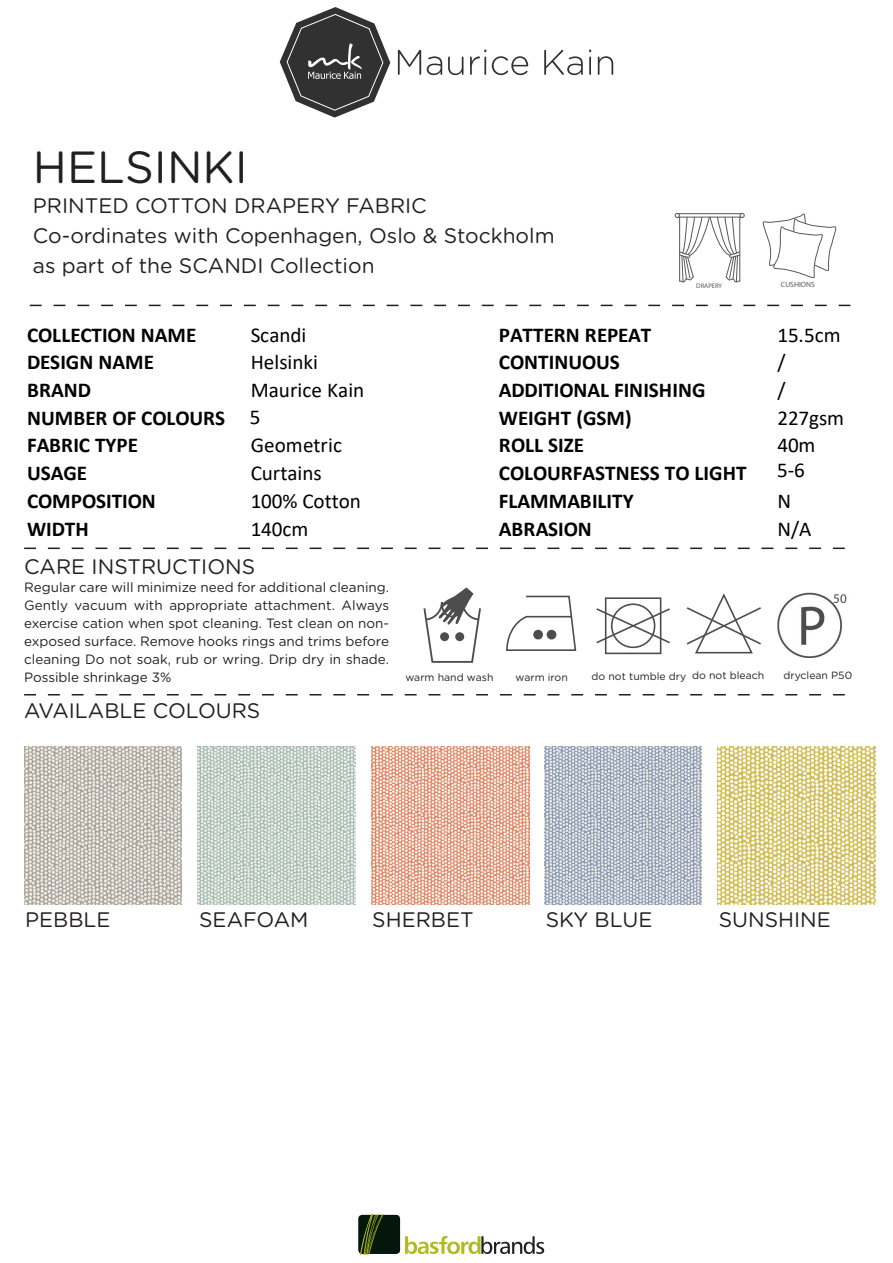
<style>
.page{position:relative;width:893px;height:1263px;background:#fff}
.page>*{position:absolute;margin:0;border:0;box-sizing:border-box;transform-origin:0 0}
.t1{font:45px "Gotham Rounded";color:#231f20}
.t2{font:700 21.15px "Calibri";letter-spacing:-.005em;color:#000}
.t3{font:21.15px "Calibri";color:#000}
.t4{font:21px "Gotham Rounded";color:#231f20}
.t5{font:13.5px/18px "Gotham Rounded";color:#231f20;text-align:justify}
.t6{font:10.5px "Gotham Rounded";color:#231f20}
.t7{font:7.65px "Myriad Pro";color:#58595b}
.t8{font:6.6px "Myriad Pro";color:#58595b}
.s1{font-weight:400}
</style>
<div class="page">
<svg style="left:280px;top:7px;width:110px;height:111px"></svg>
<svg style="left:398px;top:50px;width:23px;height:25px"></svg>
<svg style="left:427px;top:56px;width:15px;height:19px"></svg>
<svg style="left:448px;top:57px;width:15px;height:18px"></svg>
<svg style="left:470px;top:49px;width:16px;height:26px"></svg>
<svg style="left:492px;top:56px;width:36px;height:19px"></svg>
<svg style="left:544px;top:50px;width:39px;height:25px"></svg>
<svg style="left:589px;top:49px;width:2px;height:26px"></svg>
<svg style="left:598px;top:56px;width:15px;height:19px"></svg>
<svg style="left:675px;top:213px;width:70px;height:70px"></svg>
<svg style="left:762px;top:213px;width:75px;height:66px"></svg>
<svg style="left:30px;top:305px;width:820px;height:1px"></svg>
<svg style="left:24px;top:547px;width:821px;height:2px"></svg>
<svg style="left:506px;top:595px;width:71px;height:56px"></svg>
<svg style="left:596px;top:607px;width:74px;height:38px"></svg>
<div style="left:605px;top:597px;width:56px;height:57px;border:2px solid #4d4d4d"></div>
<div style="left:611px;top:603px;width:44px;height:45px;border:2px solid #4d4d4d;border-radius:50%"></div>
<svg style="left:687px;top:595px;width:74px;height:59px"></svg>
<img style="left:777px;top:592px;width:70px;height:65px">
<svg style="left:423px;top:587px;width:58px;height:76px"></svg>
<svg style="left:24px;top:694px;width:821px;height:1px"></svg>
<div style="left:358px;top:1215px;width:42px;height:39px;background:#05170c;border-radius:4px"></div>
<img style="left:360px;top:1215px;width:23px;height:39px">
<svg style="left:405px;top:1236px;width:139px;height:18px"></svg>
<img style="left:24px;top:747px;width:158px;height:157px">
<img style="left:198px;top:747px;width:157px;height:157px">
<img style="left:371px;top:747px;width:158px;height:157px">
<img style="left:544px;top:747px;width:158px;height:157px">
<img style="left:718px;top:747px;width:157px;height:157px">
<p class="t1" style="left:33px;top:136px;width:216px">HELSINKI</p>
<p class="t4" style="left:33px;top:191px;width:395px">PRINTED COTTON DRAPERY FABRIC</p>
<p class="t4" style="left:33px;top:221px;width:523px">Co-ordinates with Copenhagen, Oslo &amp; Stockholm</p>
<p class="t4" style="left:33px;top:251px;width:343px">as part of the SCANDI Collection</p>
<p class="t8" style="left:696px;top:282px;width:27px">DRAPERY</p>
<p class="t7" style="left:781px;top:280px;width:35px">CUSHIONS</p>
<p class="t2" style="left:27px;top:320px;width:171px">COLLECTION NAME</p>
<p class="t3" style="left:251px;top:320px;width:57px">Scandi</p>
<p class="t2" style="left:499px;top:320px;width:154px">PATTERN REPEAT</p>
<p class="t3" style="left:777px;top:320px;width:65px">15.5cm</p>
<p class="t2" style="left:27px;top:347px;width:128px">DESIGN NAME</p>
<p class="t3" style="left:251px;top:348px;width:69px">Helsinki</p>
<p class="t2" style="left:499px;top:347px;width:122px">CONTINUOUS</p>
<p class="t3" style="left:777px;top:348px;width:10px">/</p>
<p class="t2" style="left:27px;top:375px;width:66px">BRAND</p>
<p class="t3" style="left:251px;top:375px;width:115px">Maurice Kain</p>
<p class="t2" style="left:499px;top:375px;width:208px">ADDITIONAL FINISHING</p>
<p class="t3" style="left:777px;top:375px;width:10px">/</p>
<p class="t2" style="left:27px;top:403px;width:235px">NUMBER OF COLOURS <span class="s1">5</span></p>
<p class="t2" style="left:499px;top:403px;width:134px">WEIGHT (GSM)</p>
<p class="t3" style="left:777px;top:403px;width:68px">227gsm</p>
<p class="t2" style="left:27px;top:430px;width:112px">FABRIC TYPE</p>
<p class="t3" style="left:251px;top:431px;width:93px">Geometric</p>
<p class="t2" style="left:499px;top:430px;width:87px">ROLL SIZE</p>
<p class="t3" style="left:777px;top:431px;width:40px">40m</p>
<p class="t2" style="left:27px;top:458px;width:62px">USAGE</p>
<p class="t3" style="left:251px;top:458px;width:73px">Curtains</p>
<p class="t2" style="left:499px;top:458px;width:249px">COLOURFASTNESS TO LIGHT</p>
<p class="t3" style="left:777px;top:455px;width:29px">5-6</p>
<p class="t2" style="left:27px;top:486px;width:130px">COMPOSITION</p>
<p class="t3" style="left:251px;top:486px;width:112px">100% Cotton</p>
<p class="t2" style="left:499px;top:486px;width:136px">FLAMMABILITY</p>
<p class="t3" style="left:777px;top:486px;width:15px">N</p>
<p class="t2" style="left:27px;top:514px;width:63px">WIDTH</p>
<p class="t3" style="left:251px;top:514px;width:59px">140cm</p>
<p class="t2" style="left:499px;top:514px;width:94px">ABRASION</p>
<p class="t3" style="left:777px;top:514px;width:35px">N/A</p>
<p class="t4" style="left:24px;top:552px;width:233px">CARE INSTRUCTIONS</p>
<p class="t5" style="left:24px;top:578px;width:366px">Regular care will minimize need for additional cleaning.<br>Gently vacuum with appropriate attachment. Always exercise cation when spot cleaning. Test clean on non&shy;exposed surface. Remove hooks rings and trims before cleaning Do not soak, rub or wring. Drip dry in shade.<br>Possible shrinkage 3%</p>
<p class="t4" style="left:24px;top:696px;width:238px">AVAILABLE COLOURS</p>
<p class="t6" style="left:405px;top:670px;width:90px">warm hand wash</p>
<p class="t6" style="left:515px;top:670px;width:54px">warm iron</p>
<p class="t6" style="left:592px;top:669px;width:96px">do not tumble dry</p>
<p class="t6" style="left:692px;top:668px;width:74px">do not bleach</p>
<p class="t6" style="left:783px;top:668px;width:70px">dryclean P50</p>
<p class="t4" style="left:25px;top:905px;width:87px">PEBBLE</p>
<p class="t4" style="left:199px;top:905px;width:111px">SEAFOAM</p>
<p class="t4" style="left:372px;top:905px;width:103px">SHERBET</p>
<p class="t4" style="left:546px;top:905px;width:108px">SKY BLUE</p>
<p class="t4" style="left:719px;top:905px;width:114px">SUNSHINE</p>
</div>
